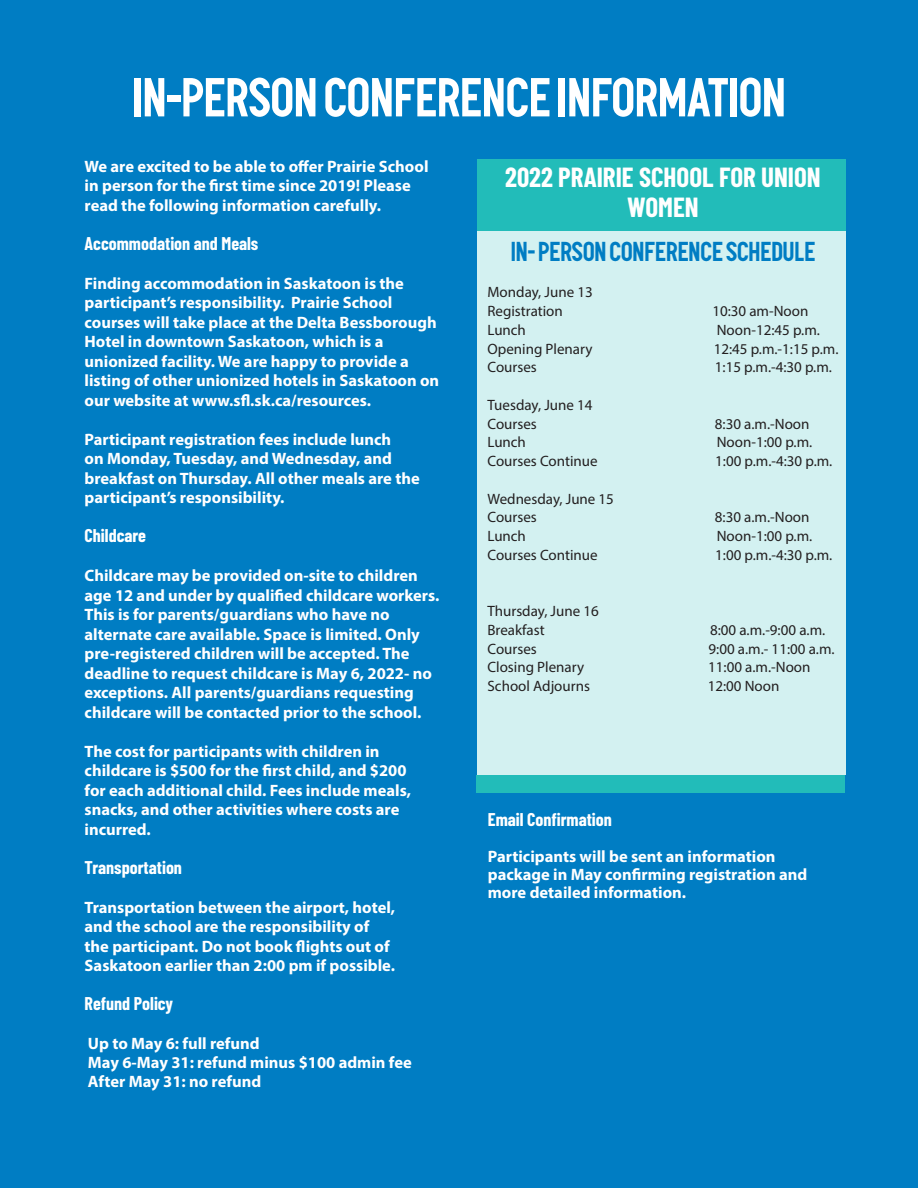
<style>
.page{position:relative;width:918px;height:1188px;background:#fff}
.page>*{position:absolute;margin:0;border:0;box-sizing:border-box;transform-origin:0 0}
.main_head{font:700 54px "Graph";color:#fff;scale:.95 1}
.session{font:700 27px/30px "Barlow Condensed";color:#fff;text-align:center}
.session-2{font:700 27px "Graph";color:#007dc3;scale:.95 1}
.text_no_sp{font:700 18px "Barlow Condensed";color:#fff}
.text_no_sp-2{font:700 16.5px/19.5px "Myriad Pro";color:#fff}
.text_for_form_indent{font:15px "Myriad Pro";color:#231f20}
</style>
<div class="page">
<div style="left:1px;top:1px;width:916px;height:1186px;background:#007dc3"></div>
<div style="left:477px;top:231px;width:369px;height:544px;background:#d3f1f1"></div>
<div style="left:477px;top:159px;width:369px;height:72px;background:#22bcb9"></div>
<div style="left:476px;top:775px;width:369px;height:18px;background:#22bcb9"></div>
<svg style="left:0;top:0;width:1px;height:1188px"></svg>
<p class="main_head" style="left:132px;top:66px;width:690px">IN-PERSON CONFERENCE INFORMATION</p>
<p class="text_no_sp-2" style="left:85px;top:156px;width:345px">We are excited to be able to offer Prairie School in person for the first time since 2019! Please read the following information carefully.</p>
<p class="text_no_sp" style="left:85px;top:231px;width:175px">Accommodation and Meals</p>
<p class="text_no_sp-2" style="left:85px;top:273px;width:356px">Finding accommodation in Saskatoon is the participant’s responsibility. Prairie School courses will take place at the Delta Bessborough Hotel in downtown Saskatoon, which is a unionized facility. We are happy to provide a listing of other unionized hotels in Saskatoon on our website at www.sfl.sk.ca/resources.</p>
<p class="text_no_sp-2" style="left:85px;top:429px;width:337px">Participant registration fees include lunch<br>on Monday, Tuesday, and Wednesday, and breakfast on Thursday. All other meals are the participant’s responsibility.</p>
<p class="text_no_sp" style="left:85px;top:523px;width:63px">Childcare</p>
<p class="text_no_sp-2" style="left:85px;top:565px;width:356px">Childcare may be provided on-site to children age 12 and under by qualified childcare workers.<br>This is for parents/guardians who have no alternate care available. Space is limited. Only pre-registered children will be accepted. The deadline to request childcare is May 6, 2022- no exceptions. All parents/guardians requesting childcare will be contacted prior to the school.</p>
<p class="text_no_sp-2" style="left:85px;top:741px;width:328px">The cost for participants with children in childcare is $500 for the first child, and $200 for each additional child. Fees include meals, snacks, and other activities where costs are incurred.</p>
<p class="text_no_sp" style="left:85px;top:855px;width:99px">Transportation</p>
<p class="text_no_sp-2" style="left:85px;top:897px;width:312px">Transportation between the airport, hotel, and the school are the responsibility of the participant. Do not book flights out of Saskatoon earlier than 2:00 pm if possible.</p>
<p class="text_no_sp" style="left:85px;top:991px;width:90px">Refund Policy</p>
<p class="text_no_sp-2" style="left:88px;top:1033px;width:173px">Up to May 6: full refund</p>
<p class="text_no_sp-2" style="left:88px;top:1052px;width:325px">May 6-May 31: refund minus $100 admin fee</p>
<p class="text_no_sp-2" style="left:88px;top:1071px;width:175px">After May 31: no refund</p>
<p class="session" style="left:505px;top:161px;width:317px">2022 PRAIRIE SCHOOL FOR UNION<br>WOMEN</p>
<p class="session-2" style="left:511px;top:236px;width:322px">IN- PERSON CONFERENCE SCHEDULE</p>
<p class="text_for_form_indent" style="left:488px;top:283px;width:107px">Monday, June 13</p>
<p class="text_for_form_indent" style="left:488px;top:302px;width:77px">Registration</p>
<p class="text_for_form_indent" style="left:712px;top:302px;width:98px">10:30 am-Noon</p>
<p class="text_for_form_indent" style="left:488px;top:321px;width:40px">Lunch</p>
<p class="text_for_form_indent" style="left:717px;top:321px;width:105px">Noon-12:45 p.m.</p>
<p class="text_for_form_indent" style="left:488px;top:339px;width:106px">Opening Plenary</p>
<p class="text_for_form_indent" style="left:714px;top:339px;width:126px">12:45 p.m.-1:15 p.m.</p>
<p class="text_for_form_indent" style="left:488px;top:358px;width:51px">Courses</p>
<p class="text_for_form_indent" style="left:715px;top:358px;width:119px">1:15 p.m.-4:30 p.m.</p>
<p class="text_for_form_indent" style="left:488px;top:396px;width:107px">Tuesday, June 14</p>
<p class="text_for_form_indent" style="left:488px;top:414px;width:51px">Courses</p>
<p class="text_for_form_indent" style="left:715px;top:414px;width:96px">8:30 a.m.-Noon</p>
<p class="text_for_form_indent" style="left:488px;top:433px;width:40px">Lunch</p>
<p class="text_for_form_indent" style="left:717px;top:433px;width:97px">Noon-1:00 p.m.</p>
<p class="text_for_form_indent" style="left:488px;top:452px;width:112px">Courses Continue</p>
<p class="text_for_form_indent" style="left:715px;top:452px;width:119px">1:00 p.m.-4:30 p.m.</p>
<p class="text_for_form_indent" style="left:488px;top:489px;width:128px">Wednesday, June 15</p>
<p class="text_for_form_indent" style="left:488px;top:508px;width:51px">Courses</p>
<p class="text_for_form_indent" style="left:715px;top:508px;width:96px">8:30 a.m.-Noon</p>
<p class="text_for_form_indent" style="left:488px;top:527px;width:40px">Lunch</p>
<p class="text_for_form_indent" style="left:717px;top:527px;width:97px">Noon-1:00 p.m.</p>
<p class="text_for_form_indent" style="left:488px;top:546px;width:112px">Courses Continue</p>
<p class="text_for_form_indent" style="left:715px;top:546px;width:119px">1:00 p.m.-4:30 p.m.</p>
<p class="text_for_form_indent" style="left:488px;top:602px;width:113px">Thursday, June 16</p>
<p class="text_for_form_indent" style="left:488px;top:621px;width:59px">Breakfast</p>
<p class="text_for_form_indent" style="left:710px;top:621px;width:117px">8:00 a.m.-9:00 a.m.</p>
<p class="text_for_form_indent" style="left:488px;top:639px;width:51px">Courses</p>
<p class="text_for_form_indent" style="left:709px;top:639px;width:128px">9:00 a.m.- 11:00 a.m.</p>
<p class="text_for_form_indent" style="left:488px;top:658px;width:98px">Closing Plenary</p>
<p class="text_for_form_indent" style="left:708px;top:658px;width:104px">11:00 a.m.-Noon</p>
<p class="text_for_form_indent" style="left:488px;top:677px;width:104px">School Adjourns</p>
<p class="text_for_form_indent" style="left:708px;top:677px;width:73px">12:00 Noon</p>
<p class="text_no_sp" style="left:488px;top:807px;width:126px">Email Confirmation</p>
<p class="text_no_sp-2" style="left:488px;top:847px;width:321px;line-height:18px">Participants will be sent an information package in May confirming registration and more detailed information.</p>
</div>
